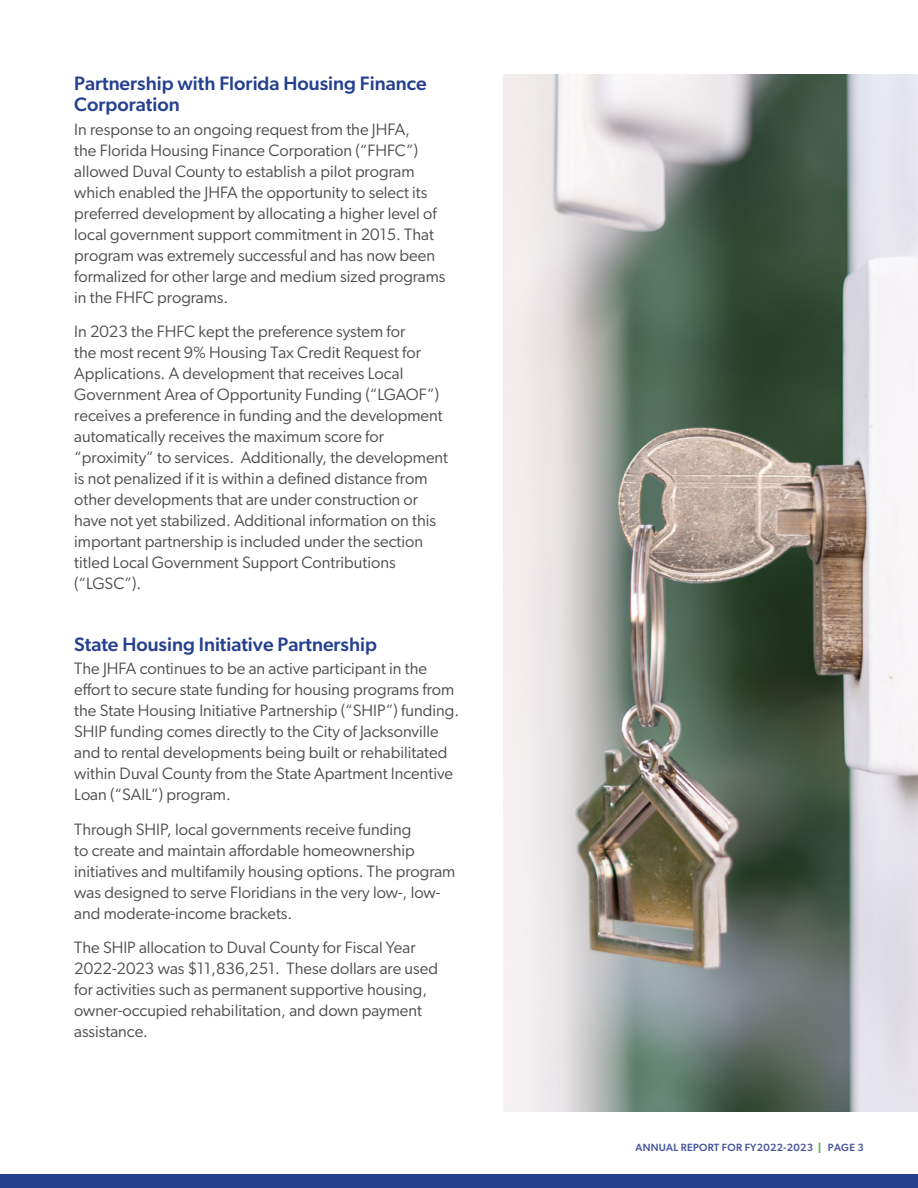
<style>
.page{position:relative;width:918px;height:1188px;background:#fff}
.page>*{position:absolute;margin:0;border:0;box-sizing:border-box;transform-origin:0 0}
.t1{font:500 19.5px/21px "Gibson";color:#25408f}
.t2{font:16.5px/21px "Gibson";color:#4d4d4f}
.t3{font:500 10.5px "Gibson";letter-spacing:.025em;color:#45549a}
.s1{font-weight:800;color:#66b65d}
</style>
<div class="page">
<div style="left:0;top:1174px;width:918px;height:14px;background:#25408f"></div>
<img style="left:503px;top:74px;width:415px;height:1037px">
<p class="t1" style="left:74px;top:72px;width:354px">Partnership with Florida Housing Finance<br>Corporation</p>
<p class="t2" style="left:74px;top:118px;width:373px">In response to an ongoing request from the JHFA,<br>the Florida Housing Finance Corporation (“FHFC”) allowed Duval County to establish a pilot program which enabled the JHFA the opportunity to select its preferred development by allocating a higher level of local government support commitment in 2015. That program was extremely successful and has now been formalized for other large and medium sized programs in the FHFC programs.</p>
<p class="t2" style="left:74px;top:321px;width:375px">In 2023 the FHFC kept the preference system for<br>the most recent 9% Housing Tax Credit Request for Applications. A development that receives Local Government Area of Opportunity Funding (“LGAOF”) receives a preference in funding and the development automatically receives the maximum score for “proximity” to services. Additionally, the development is not penalized if it is within a defined distance from other developments that are under construction or have not yet stabilized. Additional information on this important partnership is included under the section titled Local Government Support Contributions (“LGSC”).</p>
<p class="t1" style="left:74px;top:633px;width:304px">State Housing Initiative Partnership</p>
<p class="t2" style="left:74px;top:658px;width:386px">The JHFA continues to be an active participant in the effort to secure state funding for housing programs from the State Housing Initiative Partnership (“SHIP”) funding.<br>SHIP funding comes directly to the City of Jacksonville and to rental developments being built or rehabilitated within Duval County from the State Apartment Incentive Loan (“SAIL”) program.</p>
<p class="t2" style="left:74px;top:818px;width:383px">Through SHIP, local governments receive funding<br>to create and maintain affordable homeownership initiatives and multifamily housing options. The program was designed to serve Floridians in the very low-, low&shy;and moderate-income brackets.</p>
<p class="t2" style="left:74px;top:937px;width:365px">The SHIP allocation to Duval County for Fiscal Year 2022-2023 was $11,836,251. These dollars are used for activities such as permanent supportive housing, owner-occupied rehabilitation, and down payment assistance.</p>
<p class="t3" style="left:635px;top:1141px;width:230px">ANNUAL REPORT FOR FY2022-2023 <span class="s1">|</span> PAGE 3</p>
</div>
